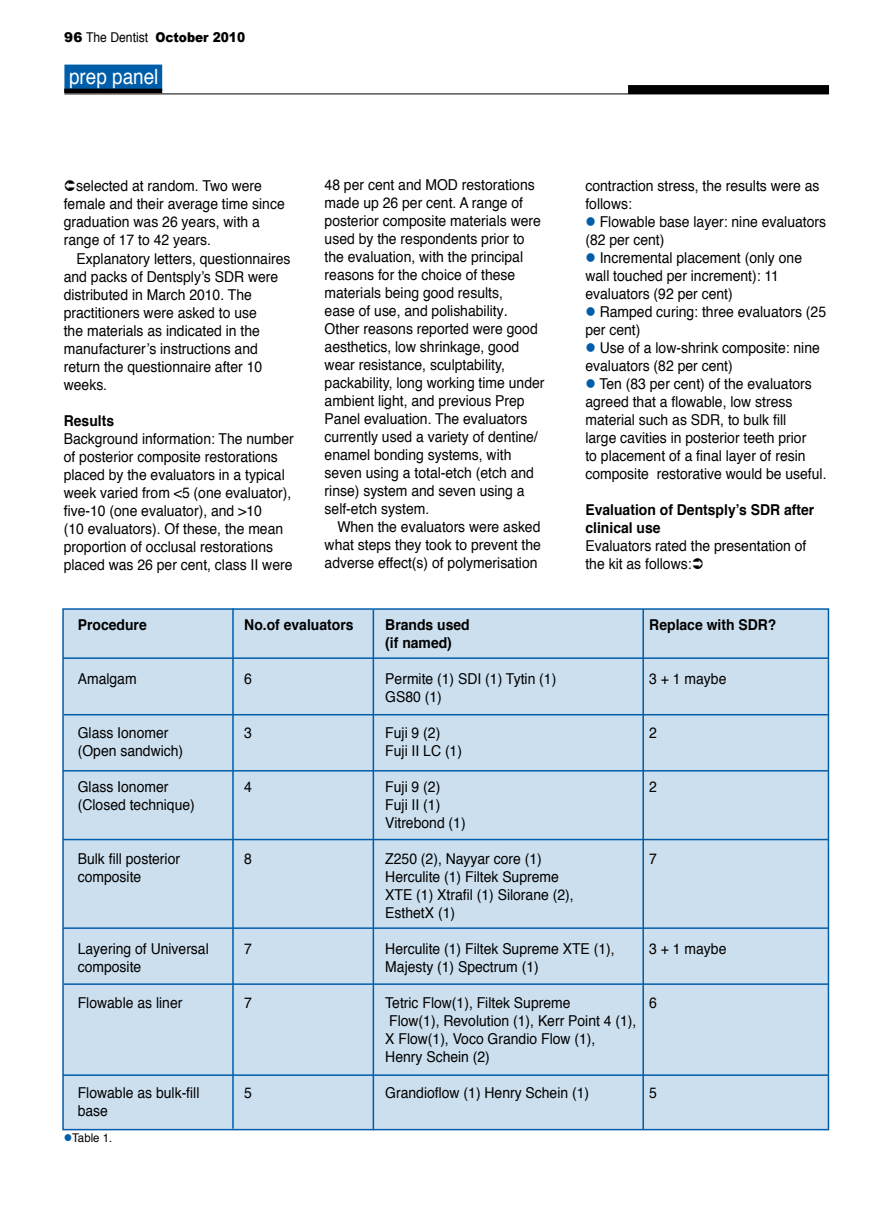
<style>
.page{position:relative;width:893px;height:1212px;background:#fff}
.page>*{position:absolute;margin:0;border:0;box-sizing:border-box;transform-origin:0 0}
.t1{font:21px "Helvetica";color:#fff;scale:.9 1}
.t2{font:15px/18px "Helvetica";color:#000;scale:.93 1}
.t3{font:700 15px/18px "Helvetica";color:#000;scale:.93 1}
.t4{font:900 13.5px "Arial";color:#000}
.t5{font:12px "Helvetica";color:#000;scale:.95 1}
.s1{font-family:"Helvetica";font-weight:400}
.s2{font-style:italic}
.s3{color:#005daa}
</style>
<div class="page">
<div style="left:64px;top:65px;width:98px;height:25px;background:#005daa;border:2px solid #005daa"></div>
<hr style="left:64px;top:94px;width:765px;height:1px;background:#000">
<div style="left:628px;top:85px;width:201px;height:9px;background:#000"></div>
<hr style="left:64px;top:89px;width:98px;height:4px;background:#000">
<div style="left:62px;top:608px;width:767px;height:522px;background:#ccdfee;border:2px solid #005daa"></div>
<hr style="left:63px;top:657px;width:765px;height:2px;background:#005daa">
<hr style="left:64px;top:714px;width:765px;height:1px;background:#005daa">
<hr style="left:63px;top:770px;width:765px;height:1px;background:#005daa">
<hr style="left:63px;top:839px;width:765px;height:1px;background:#005daa">
<hr style="left:63px;top:927px;width:765px;height:2px;background:#005daa">
<hr style="left:64px;top:983px;width:765px;height:2px;background:#005daa">
<hr style="left:63px;top:1074px;width:765px;height:2px;background:#005daa">
<hr style="left:232px;top:608px;width:2px;height:520px;background:#005daa">
<hr style="left:373px;top:610px;width:1px;height:520px;background:#005daa">
<hr style="left:642px;top:609px;width:2px;height:520px;background:#005daa">
<p class="t4" style="left:64px;top:28px;width:182px">96 <span class="s1">The Dentist</span> October 2010</p>
<h1 class="t1" style="left:69px;top:60px;width:101px">prep panel</h1>
<p class="t2" style="left:64px;top:178px;width:239px;text-indent:12px">selected at random. Two were female and their average time since graduation was 26 years, with a range of 17 to 42 years.</p>
<p class="t2" style="left:64px;top:250px;width:245px;text-indent:13px">Explanatory letters, questionnaires and packs of Dentsply’s SDR were distributed in March 2010. The practitioners were asked to use<br>the materials as indicated in the manufacturer’s instructions and return the questionnaire after 10 weeks.</p>
<p class="t3" style="left:64px;top:411px;width:56px">Results</p>
<p class="t2" style="left:64px;top:430px;width:249px">Background information: The number of posterior composite restorations placed by the evaluators in a typical week varied from &lt;5 (one evaluator), five-10 (one evaluator), and &gt;10<br>(10 evaluators). Of these, the mean proportion of occlusal restorations placed was 26 per cent, class II were</p>
<p class="t2" style="left:325px;top:176px;width:238px">48 per cent and MOD restorations made up 26 per cent. A range of posterior composite materials were used by the respondents prior to the evaluation, with the principal reasons for the choice of these materials being good results,<br>ease of use, and polishability<span class="s2">.<br></span>Other reasons reported were good aesthetics, low shrinkage, good wear resistance, sculptability, packability, long working time under ambient light, and previous Prep<br>Panel evaluation. The evaluators currently used a variety of dentine/ enamel bonding systems, with seven using a total-etch (etch and rinse) system and seven using a self-etch system.</p>
<p class="t2" style="left:325px;top:518px;width:234px;text-align:justify;text-indent:13px">When the evaluators were asked what steps they took to prevent the adverse effect(s) of polymerisation</p>
<p class="t2" style="left:585px;top:177px;width:253px">contraction stress, the results were as follows:</p>
<p class="t2" style="left:585px;top:213px;width:260px"><span class="s3">●</span> Flowable base layer: nine evaluators (82 per cent)</p>
<p class="t2" style="left:585px;top:249px;width:234px"><span class="s3">●</span> Incremental placement (only one wall touched per increment): 11 evaluators (92 per cent)</p>
<p class="t2" style="left:585px;top:303px;width:260px"><span class="s3">●</span> Ramped curing: three evaluators (25 per cent)</p>
<p class="t2" style="left:585px;top:339px;width:254px"><span class="s3">●</span> Use of a low-shrink composite: nine evaluators (82 per cent)</p>
<p class="t2" style="left:585px;top:375px;width:261px"><span class="s3">●</span> Ten (83 per cent) of the evaluators agreed that a flowable, low stress material such as SDR, to bulk fill<br>large cavities in posterior teeth prior<br>to placement of a final layer of resin composite restorative would be useful.</p>
<p class="t3" style="left:585px;top:501px;width:248px">Evaluation of Dentsply’s SDR after clinical use</p>
<p class="t2" style="left:585px;top:537px;width:239px">Evaluators rated the presentation of the kit as follows:</p>
<p class="t3" style="left:78px;top:616px;width:76px">Procedure</p>
<p class="t3" style="left:244px;top:616px;width:119px">No.of evaluators</p>
<p class="t3" style="left:385px;top:616px;width:92px">Brands used</p>
<p class="t3" style="left:649px;top:616px;width:138px">Replace with SDR?</p>
<p class="t3" style="left:385px;top:634px;width:73px">(if named)</p>
<p class="t2" style="left:78px;top:670px;width:65px">Amalgam</p>
<p class="t2" style="left:244px;top:670px;width:10px">6</p>
<p class="t2" style="left:385px;top:670px;width:185px">Permite (1) SDI (1) Tytin (1)</p>
<p class="t2" style="left:649px;top:670px;width:84px">3 + 1 maybe</p>
<p class="t2" style="left:385px;top:688px;width:62px">GS80 (1)</p>
<p class="t2" style="left:78px;top:724px;width:99px">Glass Ionomer</p>
<p class="t2" style="left:244px;top:724px;width:10px">3</p>
<p class="t2" style="left:385px;top:724px;width:61px">Fuji 9 (2)</p>
<p class="t2" style="left:649px;top:724px;width:10px">2</p>
<p class="t2" style="left:78px;top:742px;width:115px">(Open sandwich)</p>
<p class="t2" style="left:385px;top:742px;width:84px">Fuji II LC (1)</p>
<p class="t2" style="left:78px;top:778px;width:99px">Glass Ionomer</p>
<p class="t2" style="left:244px;top:778px;width:10px">4</p>
<p class="t2" style="left:385px;top:778px;width:61px">Fuji 9 (2)</p>
<p class="t2" style="left:649px;top:778px;width:10px">2</p>
<p class="t2" style="left:78px;top:796px;width:127px">(Closed technique)</p>
<p class="t2" style="left:385px;top:796px;width:88px">Fuji II (1)<br>Vitrebond (1)</p>
<p class="t2" style="left:78px;top:850px;width:112px">Bulk fill posterior</p>
<p class="t2" style="left:244px;top:850px;width:10px">8</p>
<p class="t2" style="left:385px;top:850px;width:170px">Z250 (2), Nayyar core (1)</p>
<p class="t2" style="left:649px;top:850px;width:10px">7</p>
<p class="t2" style="left:78px;top:868px;width:70px">composite</p>
<p class="t2" style="left:385px;top:868px;width:204px">Herculite (1) Filtek Supreme<br>XTE (1) Xtrafil (1) Silorane (2),<br>EsthetX (1)</p>
<p class="t2" style="left:78px;top:940px;width:142px">Layering of Universal</p>
<p class="t2" style="left:244px;top:940px;width:10px">7</p>
<p class="t2" style="left:385px;top:940px;width:248px">Herculite (1) Filtek Supreme XTE (1),</p>
<p class="t2" style="left:649px;top:940px;width:84px">3 + 1 maybe</p>
<p class="t2" style="left:78px;top:958px;width:70px">composite</p>
<p class="t2" style="left:385px;top:958px;width:167px">Majesty (1) Spectrum (1)</p>
<p class="t2" style="left:78px;top:994px;width:114px">Flowable as liner</p>
<p class="t2" style="left:244px;top:994px;width:10px">7</p>
<p class="t2" style="left:385px;top:994px;width:201px">Tetric Flow(1), Filtek Supreme</p>
<p class="t2" style="left:649px;top:994px;width:10px">6</p>
<p class="t2" style="left:385px;top:1012px;width:272px">Flow(1), Revolution (1), Kerr Point 4 (1),<br>X Flow(1), Voco Grandio Flow (1),<br>Henry Schein (2)</p>
<p class="t2" style="left:78px;top:1084px;width:132px">Flowable as bulk-fill</p>
<p class="t2" style="left:244px;top:1084px;width:10px">5</p>
<p class="t2" style="left:385px;top:1084px;width:221px">Grandioflow (1) Henry Schein (1)</p>
<p class="t2" style="left:649px;top:1084px;width:10px">5</p>
<p class="t2" style="left:78px;top:1102px;width:34px">base</p>
<p class="t5" style="left:64px;top:1128px;width:52px"><span class="s3">●</span>Table 1.</p>
</div>
